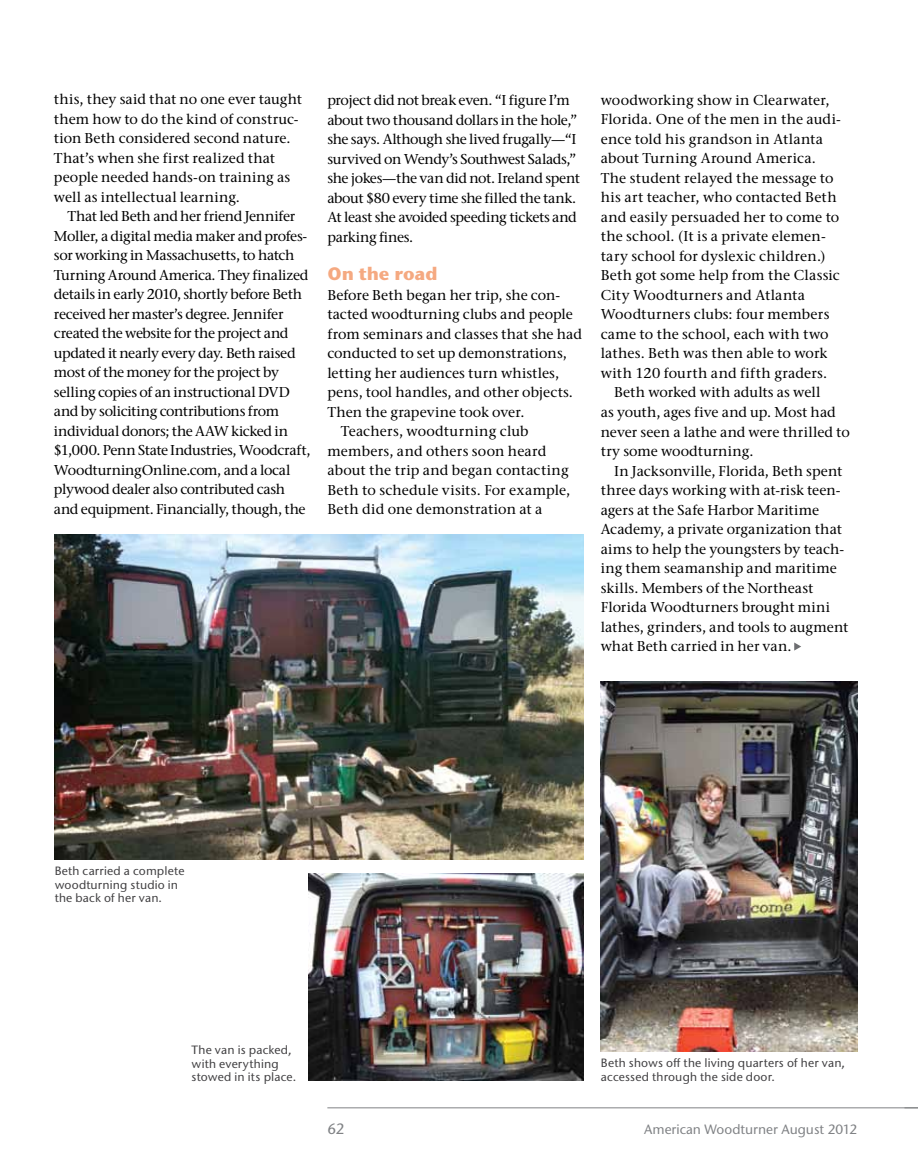
<style>
.page{position:relative;width:918px;height:1175px;background:#fff}
.page>*{position:absolute;margin:0;border:0;box-sizing:border-box;transform-origin:0 0}
.t1{font:700 18px "Stone Sans ITC Pro";letter-spacing:-.005em;color:#f5a981}
.t2{font:500 15px "Stone Sans ITC Pro";color:#808285}
.t3{font:500 14.25px/19.5px "Stone Serif ITC Pro";letter-spacing:-.005em;color:#000}
.t4{font:500 14.25px/19.5px "Stone Serif ITC Pro";letter-spacing:-.025em;color:#000}
.t5{font:500 14.25px "Stone Serif ITC Pro";letter-spacing:.02em;color:#000}
.t6{font:500 14.25px "Stone Serif ITC Pro";letter-spacing:.015em;color:#000}
.t7{font:500 14.25px "Stone Serif ITC Pro";letter-spacing:.03em;color:#000}
.t8{font:500 13.5px "Stone Sans ITC Pro";color:#808285}
.t9{font:500 12px/13.5px "Stone Sans ITC Pro";letter-spacing:.015em;color:#414042}
</style>
<div class="page">
<hr style="left:327px;top:1107px;width:591px;height:1px;background:#808285">
<svg style="left:794px;top:642px;width:7px;height:8px"></svg>
<img style="left:601px;top:681px;width:256px;height:370px">
<img style="left:54px;top:534px;width:530px;height:325px">
<img style="left:308px;top:873px;width:276px;height:207px">
<p class="t3" style="left:54px;top:89px;width:250px">this, they said that no one ever taught them how to do the kind of construc&shy;tion Beth considered second nature.<br>That’s when she first realized that people needed hands-on training as well as intellectual learning.</p>
<p class="t4" style="left:54px;top:206px;width:258px;text-indent:13px">That led Beth and her friend Jennifer Moller, a digital media maker and profes&shy;sor working in Massachusetts, to hatch Turning Around America. They finalized details in early 2010, shortly before Beth received her master’s degree. Jennifer created the website for the project and updated it nearly every day. Beth raised most of the money for the project by selling copies of an instructional DVD and by soliciting contributions from individual donors; the AAW kicked in $1,000. Penn State Industries, Woodcraft, WoodturningOnline.com, and a local plywood dealer also contributed cash and equipment. Financially, though, the</p>
<p class="t4" style="left:327px;top:90px;width:254px">project did not break even. “I figure I’m about two thousand dollars in the hole,” she says. Although she lived frugally—“I survived on Wendy’s Southwest Salads,” she jokes—the van did not. Ireland spent about $80 every time she filled the tank.<br>At least she avoided speeding tickets and parking fines.</p>
<p class="t1" style="left:327px;top:262px;width:112px">On the road</p>
<p class="t3" style="left:327px;top:285px;width:234px">Before Beth began her trip, she con-</p>
<p class="t3" style="left:327px;top:305px;width:247px">tacted woodturning clubs and people</p>
<p class="t3" style="left:327px;top:324px;width:256px">from seminars and classes that she had</p>
<p class="t3" style="left:327px;top:344px;width:241px">conducted to set up demonstrations,</p>
<p class="t3" style="left:327px;top:363px;width:233px">letting her audiences turn whistles,</p>
<p class="t3" style="left:327px;top:383px;width:247px">pens, tool handles, and other objects.</p>
<p class="t3" style="left:327px;top:402px;width:199px">Then the grapevine took over.</p>
<p class="t5" style="left:341px;top:422px;width:189px">Teachers, woodturning club</p>
<p class="t5" style="left:327px;top:442px;width:221px">members, and others soon heard</p>
<p class="t3" style="left:327px;top:460px;width:243px">about the trip and began contacting</p>
<p class="t6" style="left:327px;top:481px;width:245px">Beth to schedule visits. For example,</p>
<p class="t3" style="left:327px;top:499px;width:217px">Beth did one demonstration at a</p>
<p class="t3" style="left:601px;top:90px;width:230px">woodworking show in Clearwater,</p>
<p class="t3" style="left:601px;top:110px;width:242px">Florida. One of the men in the audi-</p>
<p class="t6" style="left:601px;top:130px;width:224px">ence told his grandson in Atlanta</p>
<p class="t5" style="left:601px;top:150px;width:217px">about Turning Around America.</p>
<p class="t3" style="left:601px;top:168px;width:234px">The student relayed the message to</p>
<p class="t6" style="left:601px;top:189px;width:238px">his art teacher, who contacted Beth</p>
<p class="t3" style="left:601px;top:207px;width:240px">and easily persuaded her to come to</p>
<p class="t3" style="left:601px;top:227px;width:227px">the school. (It is a private elemen-</p>
<p class="t5" style="left:601px;top:247px;width:226px">tary school for dyslexic children.)</p>
<p class="t3" style="left:601px;top:266px;width:241px">Beth got some help from the Classic</p>
<p class="t5" style="left:601px;top:286px;width:206px">City Woodturners and Atlanta</p>
<p class="t5" style="left:601px;top:306px;width:230px">Woodturners clubs: four members</p>
<p class="t6" style="left:601px;top:325px;width:229px">came to the school, each with two</p>
<p class="t3" style="left:601px;top:344px;width:228px">lathes. Beth was then able to work</p>
<p class="t7" style="left:601px;top:364px;width:228px">with 120 fourth and fifth graders.</p>
<p class="t3" style="left:614px;top:383px;width:208px">Beth worked with adults as well</p>
<p class="t3" style="left:601px;top:402px;width:237px">as youth, ages five and up. Most had</p>
<p class="t3" style="left:601px;top:422px;width:251px">never seen a lathe and were thrilled to</p>
<p class="t3" style="left:601px;top:441px;width:154px">try some woodturning.</p>
<p class="t3" style="left:614px;top:461px;width:230px">In Jacksonville, Florida, Beth spent</p>
<p class="t3" style="left:601px;top:480px;width:241px">three days working with at-risk teen-</p>
<p class="t3" style="left:601px;top:500px;width:220px">agers at the Safe Harbor Maritime</p>
<p class="t3" style="left:601px;top:519px;width:243px">Academy, a private organization that</p>
<p class="t3" style="left:601px;top:539px;width:245px">aims to help the youngsters by teach-</p>
<p class="t3" style="left:601px;top:558px;width:238px">ing them seamanship and maritime</p>
<p class="t3" style="left:601px;top:578px;width:214px">skills. Members of the Northeast</p>
<p class="t3" style="left:601px;top:597px;width:231px">Florida Woodturners brought mini</p>
<p class="t3" style="left:601px;top:617px;width:249px">lathes, grinders, and tools to augment</p>
<p class="t3" style="left:601px;top:636px;width:192px">what Beth carried in her van.</p>
<p class="t9" style="left:55px;top:864px;width:131px">Beth carried a complete woodturning studio in the back of her van.</p>
<p class="t9" style="left:192px;top:1043px;width:106px">The van is packed, with everything stowed in its place.</p>
<p class="t9" style="left:601px;top:1056px;width:246px">Beth shows off the living quarters of her van, accessed through the side door.</p>
<p class="t2" style="left:327px;top:1119px;width:19px">62</p>
<p class="t8" style="left:644px;top:1120px;width:215px">American Woodturner August 2012</p>
</div>
